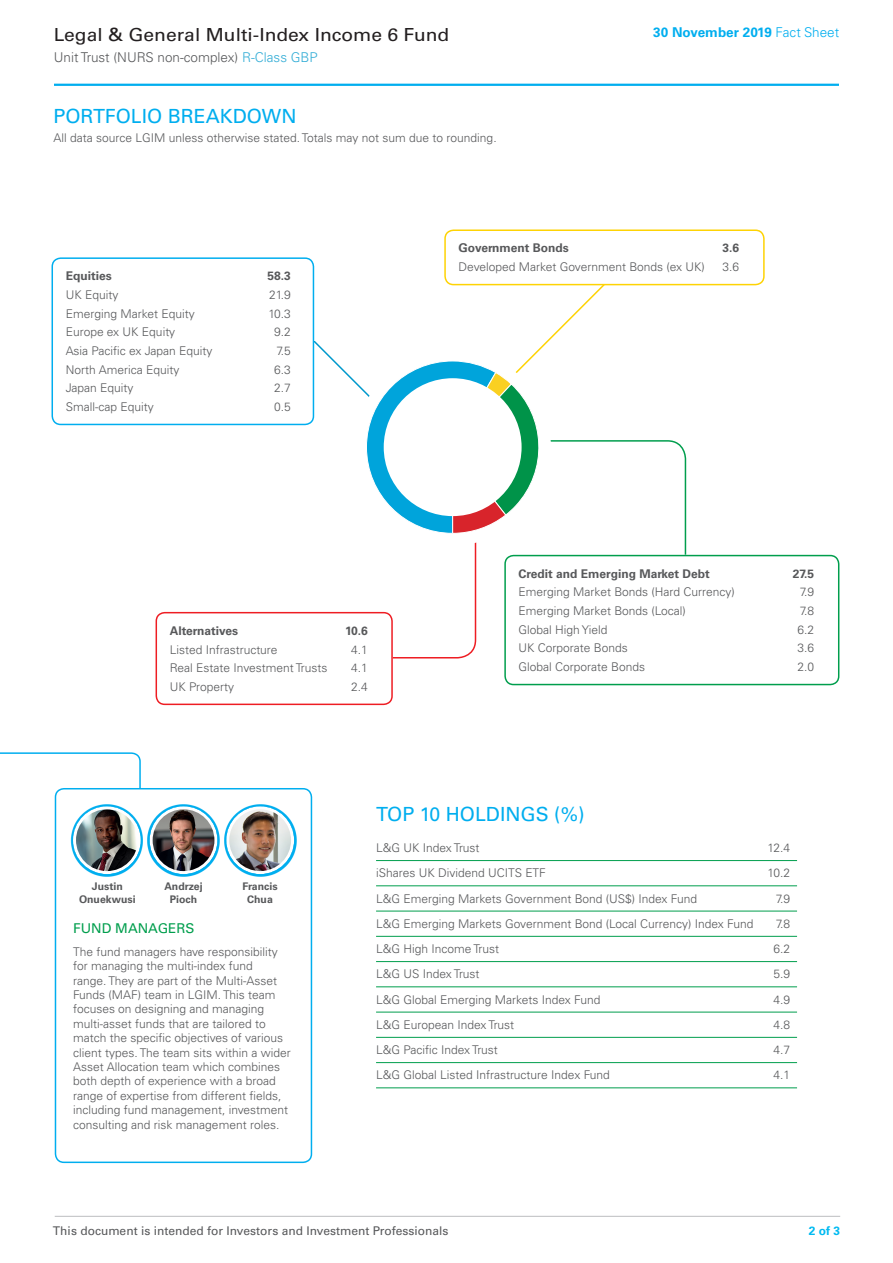
<style>
.page{position:relative;width:893px;height:1263px;background:#fff}
.page>*{position:absolute;margin:0;border:0;box-sizing:border-box;transform-origin:0 0}
.t1{font:19.5px "Univers LT Pro 55 Roman";color:#00aeef}
.t2{font:18px "Univers LT Pro 55 Roman";color:#231f20;scale:1.07 1}
.t3{font:300 13.5px "Univers LT Pro 45";color:#57585a}
.t4{font:700 13.5px "Univers LT Pro 65";color:#00aeef}
.t5{font:13.5px "Univers LT Pro 55 Roman";color:#009e4d}
.t6{font:300 12px/14.4px "Univers LT Pro 45";color:#57585a}
.t7{font:700 12px "Univers LT Pro 65";color:#57585a}
.t8{font:12px "Univers LT Pro 55 Roman";color:#57585a}
.t9{font:700 12px "Univers LT Pro 65";color:#00baf1}
.t10{font:700 10.5px/12.6px "Univers LT Pro 65";color:#57585a;text-align:center}
.s1{color:#33add6}
.s2{font-family:"Univers LT Pro 45";font-weight:300}
</style>
<div class="page">
<hr style="left:54px;top:84px;width:785px;height:2px;background:#00aeef">
<hr style="left:55px;top:1216px;width:785px;height:1px;background:#bcbdc0">
<svg style="left:0;top:752px;width:141px;height:38px"></svg>
<hr style="left:376px;top:860px;width:421px;height:1px;background:#009e4d">
<hr style="left:376px;top:885px;width:421px;height:1px;background:#009e4d">
<hr style="left:376px;top:911px;width:421px;height:1px;background:#009e4d">
<hr style="left:376px;top:936px;width:421px;height:1px;background:#009e4d">
<hr style="left:376px;top:961px;width:421px;height:1px;background:#009e4d">
<hr style="left:376px;top:986px;width:421px;height:1px;background:#009e4d">
<hr style="left:376px;top:1012px;width:421px;height:1px;background:#009e4d">
<hr style="left:376px;top:1037px;width:421px;height:1px;background:#009e4d">
<hr style="left:376px;top:1062px;width:421px;height:1px;background:#009e4d">
<hr style="left:376px;top:1087px;width:421px;height:1px;background:#009e4d">
<div style="left:55px;top:788px;width:257px;height:375px;border:2px solid #00aeef;border-radius:9px"></div>
<img style="left:154px;top:804px;width:58px;height:71px">
<img style="left:212px;top:804px;width:85px;height:71px">
<img style="left:70px;top:804px;width:84px;height:71px">
<div style="left:52px;top:257px;width:262px;height:168px;border:2px solid #00aeef;border-radius:9px"></div>
<div style="left:444px;top:229px;width:321px;height:56px;border:2px solid #fed304;border-radius:9px"></div>
<div style="left:504px;top:555px;width:335px;height:130px;border:2px solid #009e4d;border-radius:9px"></div>
<div style="left:156px;top:612px;width:237px;height:93px;border:2px solid #ee1d23;border-radius:9px"></div>
<svg style="left:314px;top:284px;width:373px;height:375px"></svg>
<div style="left:384px;top:378px;width:138px;height:138px;background:#fff;border-radius:50%"></div>
<h2 class="t2" style="left:54px;top:24px;width:371px">Legal &amp; General Multi-Index Income 6 Fund</h2>
<p class="t3" style="left:54px;top:49px;width:265px">Unit Trust (NURS non-complex) <span class="s1">R-Class GBP</span></p>
<h1 class="t1" style="left:54px;top:105px;width:244px">PORTFOLIO BREAKDOWN</h1>
<p class="t6" style="left:54px;top:130px;width:445px">All data source LGIM unless otherwise stated. Totals may not sum due to rounding.</p>
<p class="t4" style="left:653px;top:25px;width:187px">30 November 2019 <span class="s2">Fact Sheet</span></p>
<p class="t7" style="left:66px;top:269px;width:48px">Equities</p>
<p class="t7" style="left:267px;top:269px;width:25px">58.3</p>
<p class="t6" style="left:66px;top:288px;width:54px">UK Equity</p>
<p class="t6" style="left:269px;top:288px;width:23px">21.9</p>
<p class="t6" style="left:66px;top:306px;width:131px">Emerging Market Equity</p>
<p class="t6" style="left:268px;top:306px;width:24px">10.3</p>
<p class="t6" style="left:66px;top:325px;width:111px">Europe ex UK Equity</p>
<p class="t6" style="left:274px;top:325px;width:18px">9.2</p>
<p class="t6" style="left:66px;top:343px;width:148px">Asia Pacific ex Japan Equity</p>
<p class="t6" style="left:277px;top:343px;width:16px">7.5</p>
<p class="t6" style="left:66px;top:362px;width:115px">North America Equity</p>
<p class="t6" style="left:274px;top:362px;width:18px">6.3</p>
<p class="t6" style="left:66px;top:381px;width:69px">Japan Equity</p>
<p class="t6" style="left:274px;top:381px;width:18px">2.7</p>
<p class="t6" style="left:66px;top:399px;width:90px">Small-cap Equity</p>
<p class="t6" style="left:274px;top:399px;width:18px">0.5</p>
<p class="t7" style="left:459px;top:241px;width:112px">Government Bonds</p>
<p class="t7" style="left:722px;top:241px;width:18px">3.6</p>
<p class="t6" style="left:459px;top:260px;width:248px">Developed Market Government Bonds (ex UK)</p>
<p class="t6" style="left:722px;top:260px;width:18px">3.6</p>
<p class="t7" style="left:170px;top:623px;width:70px">Alternatives</p>
<p class="t7" style="left:345px;top:623px;width:24px">10.6</p>
<p class="t6" style="left:170px;top:642px;width:109px">Listed Infrastructure</p>
<p class="t6" style="left:351px;top:642px;width:18px">4.1</p>
<p class="t6" style="left:170px;top:661px;width:159px">Real Estate Investment Trusts</p>
<p class="t6" style="left:351px;top:661px;width:18px">4.1</p>
<p class="t6" style="left:170px;top:679px;width:66px">UK Property</p>
<p class="t6" style="left:351px;top:679px;width:18px">2.4</p>
<p class="t7" style="left:519px;top:566px;width:193px">Credit and Emerging Market Debt</p>
<p class="t7" style="left:793px;top:566px;width:23px">27.5</p>
<p class="t6" style="left:519px;top:585px;width:218px">Emerging Market Bonds (Hard Currency)</p>
<p class="t6" style="left:800px;top:585px;width:16px">7.9</p>
<p class="t6" style="left:519px;top:604px;width:169px">Emerging Market Bonds (Local)</p>
<p class="t6" style="left:800px;top:604px;width:16px">7.8</p>
<p class="t6" style="left:519px;top:622px;width:90px">Global High Yield</p>
<p class="t6" style="left:797px;top:622px;width:18px">6.2</p>
<p class="t6" style="left:519px;top:641px;width:111px">UK Corporate Bonds</p>
<p class="t6" style="left:797px;top:641px;width:18px">3.6</p>
<p class="t6" style="left:519px;top:659px;width:128px">Global Corporate Bonds</p>
<p class="t6" style="left:797px;top:659px;width:18px">2.0</p>
<p class="t10" style="left:79px;top:880px;width:58px">Justin<br>Onuekwusi</p>
<p class="t10" style="left:164px;top:880px;width:40px">Andrzej<br>Pioch</p>
<p class="t10" style="left:242px;top:880px;width:37px">Francis<br>Chua</p>
<p class="t5" style="left:73px;top:920px;width:123px">FUND MANAGERS</p>
<p class="t6" style="left:73px;top:944px;width:219px">The fund managers have responsibility for managing the multi-index fund<br>range. They are part of the Multi-Asset Funds (MAF) team in LGIM. This team focuses on designing and managing multi-asset funds that are tailored to match the specific objectives of various client types. The team sits within a wider Asset Allocation team which combines both depth of experience with a broad range of expertise from different fields, including fund management, investment consulting and risk management roles.</p>
<h1 class="t1" style="left:376px;top:802px;width:210px">TOP 10 HOLDINGS (%)</h1>
<p class="t6" style="left:376px;top:841px;width:105px">L&amp;G UK Index Trust</p>
<p class="t6" style="left:767px;top:841px;width:24px">12.4</p>
<p class="t6" style="left:376px;top:866px;width:171px">iShares UK Dividend UCITS ETF</p>
<p class="t6" style="left:768px;top:866px;width:24px">10.2</p>
<p class="t6" style="left:376px;top:891px;width:322px">L&amp;G Emerging Markets Government Bond (US$) Index Fund</p>
<p class="t6" style="left:776px;top:891px;width:16px">7.9</p>
<p class="t6" style="left:376px;top:916px;width:379px">L&amp;G Emerging Markets Government Bond (Local Currency) Index Fund</p>
<p class="t6" style="left:776px;top:916px;width:16px">7.8</p>
<p class="t6" style="left:376px;top:942px;width:125px">L&amp;G High Income Trust</p>
<p class="t6" style="left:773px;top:942px;width:18px">6.2</p>
<p class="t6" style="left:376px;top:967px;width:105px">L&amp;G US Index Trust</p>
<p class="t6" style="left:773px;top:967px;width:18px">5.9</p>
<p class="t6" style="left:376px;top:992px;width:226px">L&amp;G Global Emerging Markets Index Fund</p>
<p class="t6" style="left:773px;top:992px;width:18px">4.9</p>
<p class="t6" style="left:376px;top:1017px;width:140px">L&amp;G European Index Trust</p>
<p class="t6" style="left:773px;top:1017px;width:18px">4.8</p>
<p class="t6" style="left:376px;top:1043px;width:123px">L&amp;G Pacific Index Trust</p>
<p class="t6" style="left:773px;top:1043px;width:18px">4.7</p>
<p class="t6" style="left:376px;top:1068px;width:235px">L&amp;G Global Listed Infrastructure Index Fund</p>
<p class="t6" style="left:773px;top:1068px;width:18px">4.1</p>
<p class="t8" style="left:53px;top:1224px;width:397px">This document is intended for Investors and Investment Professionals</p>
<p class="t9" style="left:809px;top:1223px;width:33px">2 of 3</p>
</div>
